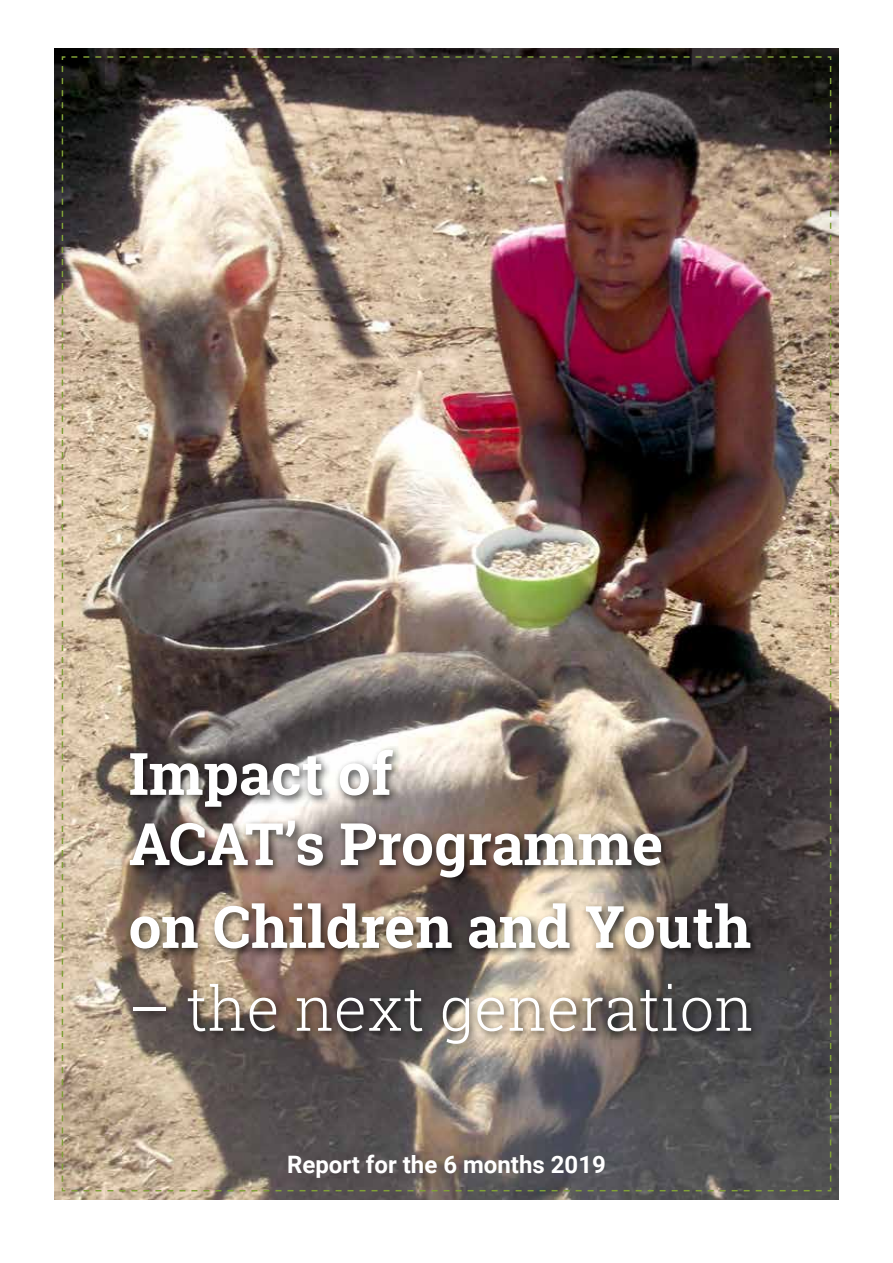
<style>
.page{position:relative;width:893px;height:1263px;background:#fff}
.page>*{position:absolute;margin:0;border:0;box-sizing:border-box;transform-origin:0 0}
.t1{font:300 61.5px "Roboto Slab";color:#fff}
.t2{font:700 58.5px/70.2px "Roboto Slab";color:#fff}
.t3{font:700 24px "Roboto";color:#fff}
</style>
<div class="page">
<img style="left:55px;top:48px;width:783px;height:1151px">
<img style="left:61px;top:55px;width:771px;height:1137px">
<div style="left:125px;top:745px;width:637px;height:310px;background:#000;opacity:.75"></div>
<p class="t2" style="left:129px;top:738px;width:536px">Impact of<br>ACAT’s Programme</p>
<p class="t2" style="left:129px;top:891px;width:624px">on Children and Youth</p>
<p class="t1" style="left:129px;top:966px;width:627px">– the next generation</p>
<p class="t3" style="left:287px;top:1147px;width:320px">Report for the 6 months 2019</p>
</div>
